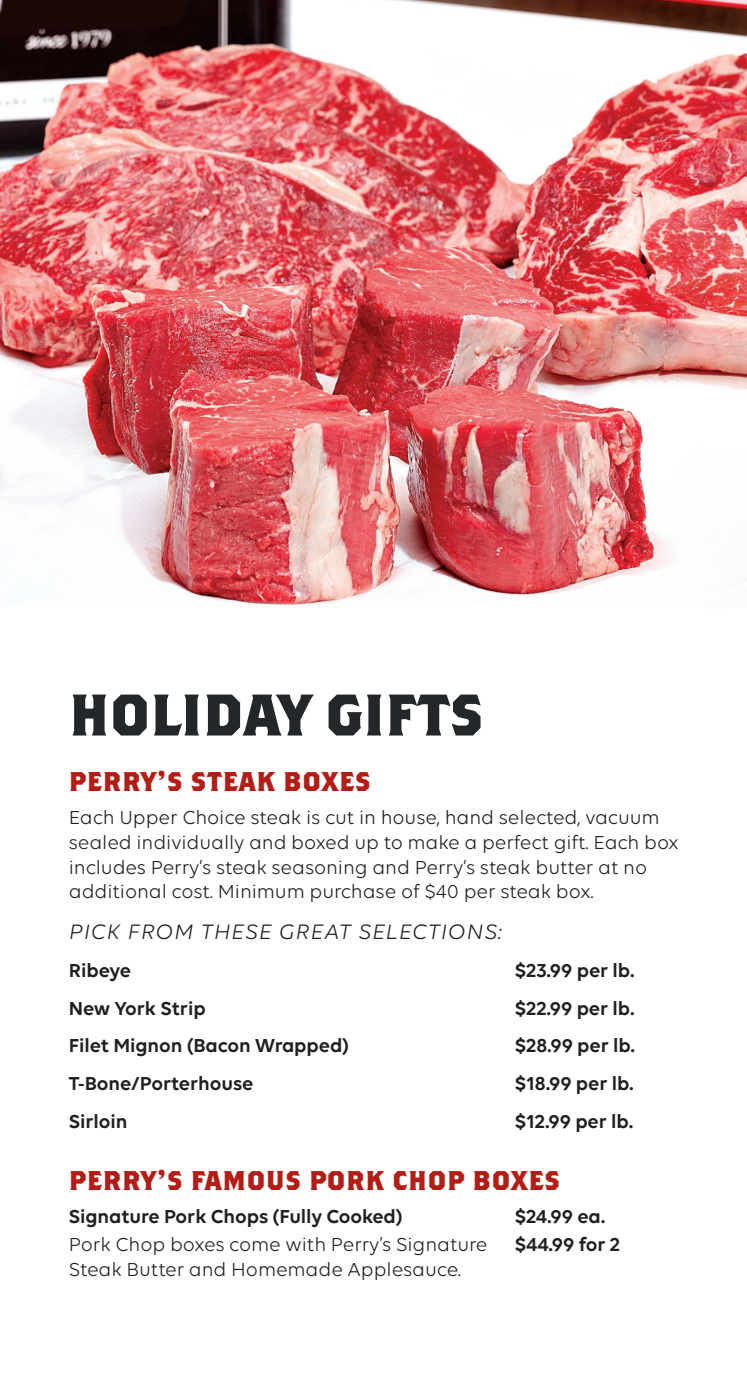
<style>
.page{position:relative;width:747px;height:1377px;background:#fff}
.page>*{position:absolute;margin:0;border:0;box-sizing:border-box;transform-origin:0 0}
.t1{font:700 58.5px "Brothers";color:#242729}
.Item{font:700 27px "Brothers";letter-spacing:.025em;color:#b41d15}
.Item-2{font:italic 22.5px "Volte";letter-spacing:.05em;color:#231f20}
.Item-3{font:20.25px/24.8px "Volte";letter-spacing:-.005em;color:#231f20}
.Item-4{font:600 20.25px "Volte";letter-spacing:-.005em;color:#231f20}
</style>
<div class="page">
<img style="left:0;top:0;width:746px;height:605px">
<p class="t1" style="left:69px;top:679px;width:416px">HOLIDAY GIFTS</p>
<p class="Item" style="left:69px;top:765px;width:303px">PERRY’S STEAK BOXES</p>
<p class="Item-3" style="left:69px;top:805px;width:611px">Each Upper Choice steak is cut in house, hand selected, vacuum sealed individually and boxed up to make a perfect gift. Each box includes Perry’s steak seasoning and Perry’s steak butter at no additional cost. Minimum purchase of $40 per steak box.</p>
<p class="Item-2" style="left:69px;top:919px;width:434px">PICK FROM THESE GREAT SELECTIONS:</p>
<p class="Item-4" style="left:69px;top:958px;width:64px">Ribeye</p>
<p class="Item-4" style="left:514px;top:958px;width:121px">$23.99 per lb.</p>
<p class="Item-4" style="left:69px;top:996px;width:138px">New York Strip</p>
<p class="Item-4" style="left:514px;top:996px;width:121px">$22.99 per lb.</p>
<p class="Item-4" style="left:69px;top:1034px;width:282px">Filet Mignon (Bacon Wrapped)</p>
<p class="Item-4" style="left:514px;top:1034px;width:122px">$28.99 per lb.</p>
<p class="Item-4" style="left:69px;top:1072px;width:186px">T-Bone/Porterhouse</p>
<p class="Item-4" style="left:514px;top:1072px;width:120px">$18.99 per lb.</p>
<p class="Item-4" style="left:69px;top:1109px;width:60px">Sirloin</p>
<p class="Item-4" style="left:514px;top:1109px;width:120px">$12.99 per lb.</p>
<p class="Item" style="left:69px;top:1164px;width:492px">PERRY’S FAMOUS PORK CHOP BOXES</p>
<p class="Item-4" style="left:69px;top:1204px;width:335px">Signature Pork Chops (Fully Cooked)</p>
<p class="Item-4" style="left:514px;top:1204px;width:92px">$24.99 ea.</p>
<p class="Item-3" style="left:69px;top:1232px;width:420px">Pork Chop boxes come with Perry’s Signature</p>
<p class="Item-4" style="left:514px;top:1233px;width:107px">$44.99 for 2</p>
<p class="Item-3" style="left:69px;top:1257px;width:394px">Steak Butter and Homemade Applesauce.</p>
</div>
